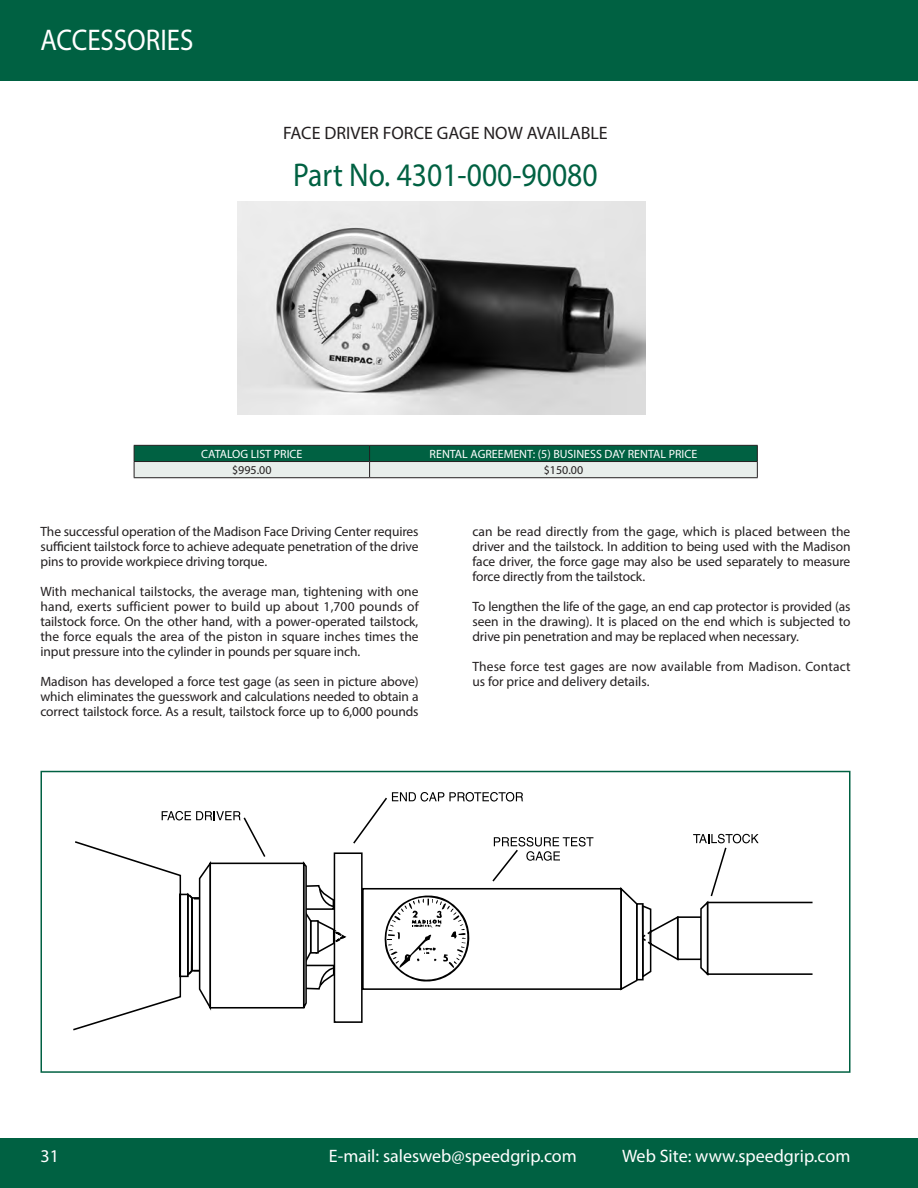
<style>
.page{position:relative;width:918px;height:1188px;background:#fff}
.page>*{position:absolute;margin:0;border:0;box-sizing:border-box;transform-origin:0 0}
.Headline{font:33px "Myriad Pro";color:#006142;scale:.9 1}
.Headline-2{font:30px "Myriad Pro";color:#fff;scale:.9 1}
.t1{font:18px "Myriad Pro";color:#fff}
.Subhead_1{font:18px "Myriad Pro";color:#231f20}
.Body_text{font:13.5px/15px "Myriad Pro";letter-spacing:-.01em;color:#231f20;text-align:justify}
.Body_text-2{font:12px "Myriad Pro";color:#fff}
.Body_text-3{font:12px "Myriad Pro";color:#231f20}
</style>
<div class="page">
<div style="left:0;top:1138px;width:918px;height:50px;background:#006142"></div>
<div style="left:0;top:0;width:918px;height:81px;background:#006142"></div>
<div style="left:40px;top:771px;width:810px;height:302px;border:2px solid #006142"></div>
<div style="left:707px;top:902px;width:106px;height:73px;background:#fff;border:2px solid #000"></div>
<svg style="left:73px;top:841px;width:546px;height:189px"></svg>
<svg style="left:619px;top:981px;width:19px;height:10px"></svg>
<svg style="left:242px;top:796px;width:486px;height:185px"></svg>
<svg style="left:162px;top:811px;width:79px;height:9px"></svg>
<svg style="left:392px;top:792px;width:131px;height:10px"></svg>
<svg style="left:494px;top:837px;width:99px;height:24px"></svg>
<svg style="left:693px;top:834px;width:66px;height:9px"></svg>
<svg style="left:186px;top:861px;width:161px;height:153px"></svg>
<div style="left:210px;top:863px;width:94px;height:146px;background:#fff;border:2px solid #000"></div>
<img style="left:237px;top:201px;width:408px;height:213px">
<svg style="left:134px;top:445px;width:624px;height:32px;background:#6e9e8f"></svg>
<hr style="left:134px;top:477px;width:236px;height:1px;background:#231f20">
<hr style="left:370px;top:477px;width:388px;height:1px;background:#231f20">
<p class="Headline-2" style="left:40px;top:22px;width:171px">ACCESSORIES</p>
<p class="Subhead_1" style="left:283px;top:122px;width:326px">FACE DRIVER FORCE GAGE NOW AVAILABLE</p>
<p class="Headline" style="left:293px;top:155px;width:340px">Part No. 4301-000-90080</p>
<p class="Body_text-2" style="left:201px;top:447px;width:103px">CATALOG LIST PRICE</p>
<p class="Body_text-2" style="left:430px;top:447px;width:269px">RENTAL AGREEMENT: (5) BUSINESS DAY RENTAL PRICE</p>
<p class="Body_text-3" style="left:232px;top:463px;width:41px">$995.00</p>
<p class="Body_text-3" style="left:544px;top:463px;width:41px">$150.00</p>
<p class="Body_text" style="left:40px;top:524px;width:380px">The successful operation of the Madison Face Driving Center requires sufficient tailstock force to achieve adequate penetration of the drive pins to provide workpiece driving torque.</p>
<p class="Body_text" style="left:40px;top:584px;width:380px">With mechanical tailstocks, the average man, tightening with one hand, exerts sufficient power to build up about 1,700 pounds of tailstock force. On the other hand, with a power-operated tailstock, the force equals the area of the piston in square inches times the input pressure into the cylinder in pounds per square inch.</p>
<p class="Body_text" style="left:40px;top:674px;width:380px">Madison has developed a force test gage (as seen in picture above) which eliminates the guesswork and calculations needed to obtain a correct tailstock force. As a result, tailstock force up to 6,000 pounds</p>
<p class="Body_text" style="left:472px;top:524px;width:380px">can be read directly from the gage, which is placed between the driver and the tailstock. In addition to being used with the Madison face driver, the force gage may also be used separately to measure force directly from the tailstock.</p>
<p class="Body_text" style="left:472px;top:599px;width:380px">To lengthen the life of the gage, an end cap protector is provided (as seen in the drawing). It is placed on the end which is subjected to drive pin penetration and may be replaced when necessary.</p>
<p class="Body_text" style="left:472px;top:659px;width:380px">These force test gages are now available from Madison. Contact us for price and delivery details.</p>
<p class="t1" style="left:40px;top:1145px;width:20px">31</p>
<h3 class="t1" style="left:329px;top:1145px;width:249px">E-mail: salesweb@speedgrip.com</h3>
<h3 class="t1" style="left:622px;top:1145px;width:230px">Web Site: www.speedgrip.com</h3>
</div>
